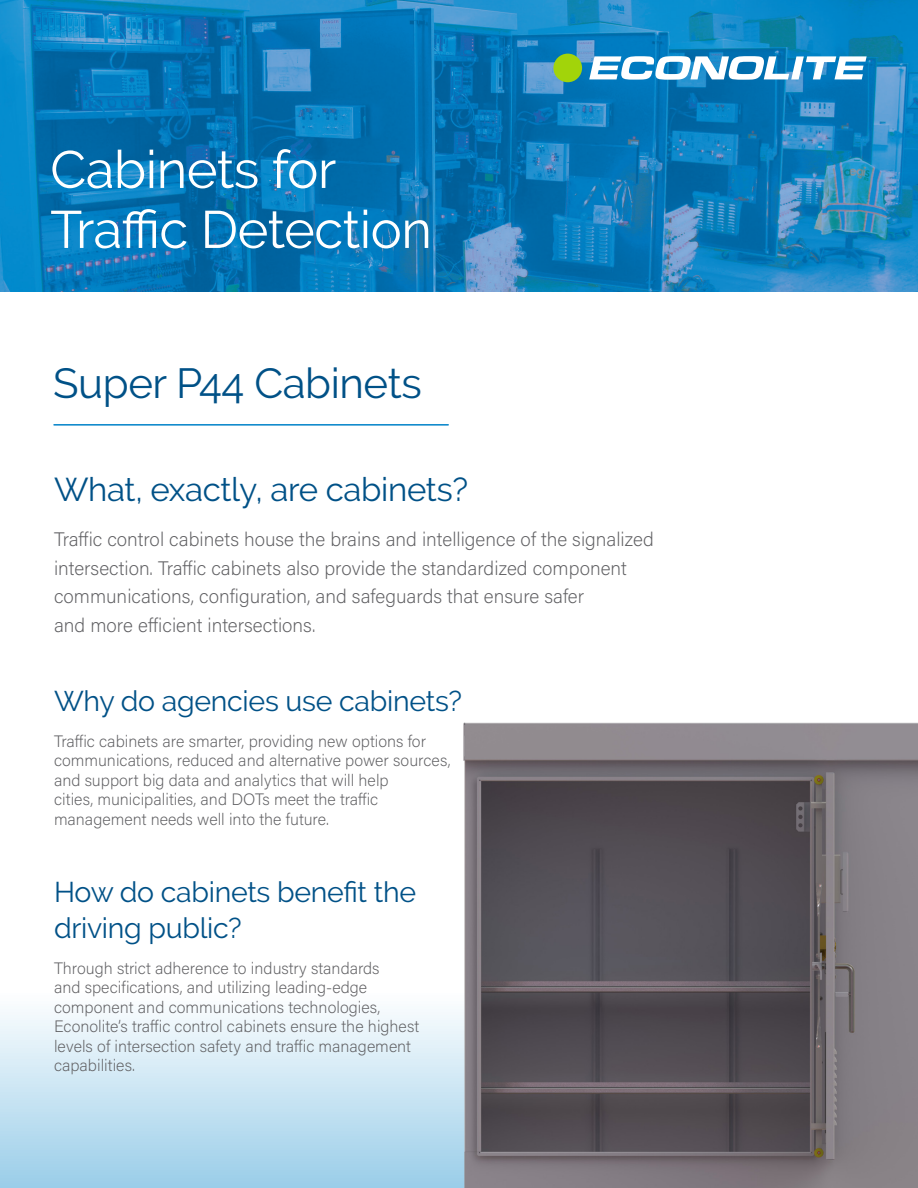
<style>
.page{position:relative;width:918px;height:1188px;background:#fff}
.page>*{position:absolute;margin:0;border:0;box-sizing:border-box;transform-origin:0 0}
.White_Page_Title{font:52.5px "Raleway";letter-spacing:-.01em;color:#fff}
.Blue_Product_Title_i{font:42px "Raleway";letter-spacing:-.01em;color:#005187}
.Large_Subheader_-_Bl{font:33px "Raleway";letter-spacing:-.01em;color:#005187}
.LesserSubheader_-_Bl{font:28.5px/36px "Raleway";letter-spacing:-.01em;color:#005187}
.Fron_Page_Content{font:200 19.5px/28.5px "Acumin Pro";color:#5f5f62}
.Front_Page_Content{font:200 16.5px/19.5px "Acumin Pro";color:#5f5f62}
</style>
<div class="page">
<img style="left:0;top:0;width:918px;height:292px">
<svg style="left:589px;top:56px;width:278px;height:24px"></svg>
<div style="left:553px;top:54px;width:29px;height:28px;background:#a2d40a;border-radius:50%"></div>
<svg style="left:0;top:424px;width:449px;height:764px"></svg>
<img style="left:388px;top:680px;width:530px;height:508px">
<hr style="left:54px;top:424px;width:394px;height:2px;background:#0082c8">
<p class="White_Page_Title" style="left:50px;top:139px;width:288px">Cabinets for</p>
<p class="White_Page_Title" style="left:50px;top:199px;width:383px">Traffic Detection</p>
<p class="Blue_Product_Title_i" style="left:53px;top:359px;width:370px">Super P44 Cabinets</p>
<p class="Large_Subheader_-_Bl" style="left:54px;top:470px;width:416px">What, exactly, are cabinets?</p>
<p class="Fron_Page_Content" style="left:54px;top:524px;width:601px">Traffic control cabinets house the brains and intelligence of the signalized intersection. Traffic cabinets also provide the standardized component communications, configuration, and safeguards that ensure safer<br>and more efficient intersections.</p>
<p class="LesserSubheader_-_Bl" style="left:54px;top:683px;width:410px">Why do agencies use cabinets?</p>
<p class="Front_Page_Content" style="left:54px;top:731px;width:398px">Traffic cabinets are smarter, providing new options for communications, reduced and alternative power sources, and support big data and analytics that will help<br>cities, municipalities, and DOTs meet the traffic management needs well into the future.</p>
<p class="LesserSubheader_-_Bl" style="left:54px;top:874px;width:364px">How do cabinets benefit the driving public?</p>
<p class="Front_Page_Content" style="left:54px;top:958px;width:367px">Through strict adherence to industry standards<br>and specifications, and utilizing leading-edge component and communications technologies, Econolite’s traffic control cabinets ensure the highest levels of intersection safety and traffic management capabilities.</p>
</div>
